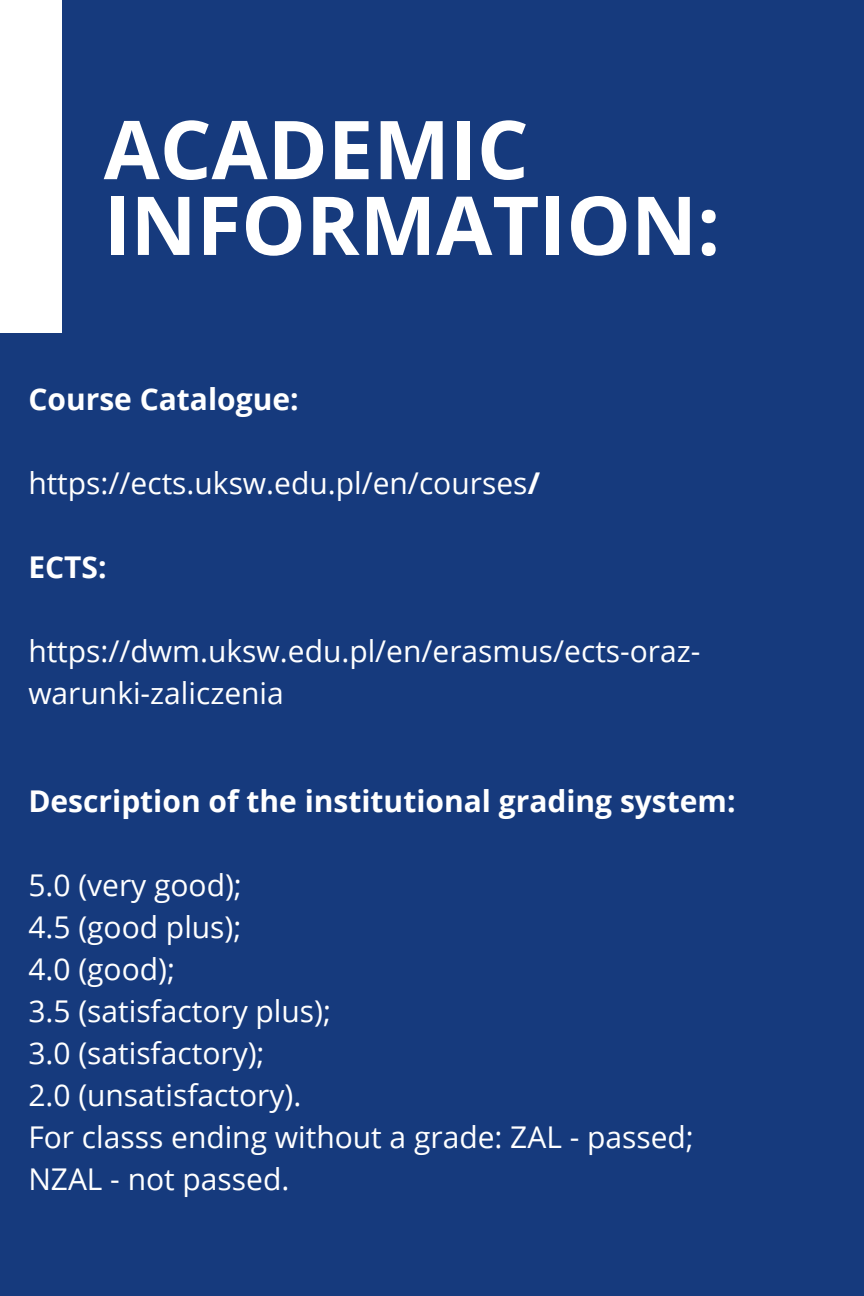
<style>
.page{position:relative;width:864px;height:1296px;background:#163a7d}
.page>*{position:absolute;margin:0;border:0;box-sizing:border-box;transform-origin:0 0}
.t1{font:700 81.3px/75.8px "Open Sans";color:#fff}
.t2{font:30px/42px "Open Sans";color:#fff}
.t3{font:700 30px "Open Sans";color:#fff}
.s1{font-weight:700}
</style>
<div class="page">
<div style="left:0;top:0;width:61px;height:333px;background:#fff"></div>
<h1 class="t1" style="left:104px;top:110px;width:618px">ACADEMIC<br>INFORMATION:</h1>
<h3 class="t3" style="left:28px;top:378px;width:272px">Course Catalogue:</h3>
<p class="t2" style="left:28px;top:461px;width:513px">https://ects.uksw.edu.pl/en/courses<span class="s1">/</span></p>
<h2 class="t3" style="left:28px;top:546px;width:80px">ECTS:</h2>
<p class="t2" style="left:28px;top:629px;width:674px">https://dwm.uksw.edu.pl/en/erasmus/ects-oraz&shy;warunki-zaliczenia</p>
<h3 class="t3" style="left:28px;top:780px;width:709px">Description of the institutional grading system:</h3>
<p class="t2" style="left:28px;top:863px;width:215px">5.0 (very good);</p>
<p class="t2" style="left:28px;top:905px;width:215px">4.5 (good plus);</p>
<p class="t2" style="left:28px;top:947px;width:148px">4.0 (good);</p>
<p class="t2" style="left:28px;top:989px;width:304px">3.5 (satisfactory plus);</p>
<p class="t2" style="left:28px;top:1031px;width:238px">3.0 (satisfactory);</p>
<p class="t2" style="left:28px;top:1073px;width:275px">2.0 (unsatisfactory).</p>
<p class="t2" style="left:28px;top:1115px;width:667px">For classs ending without a grade: ZAL - passed;</p>
<p class="t2" style="left:28px;top:1157px;width:263px">NZAL - not passed.</p>
</div>
